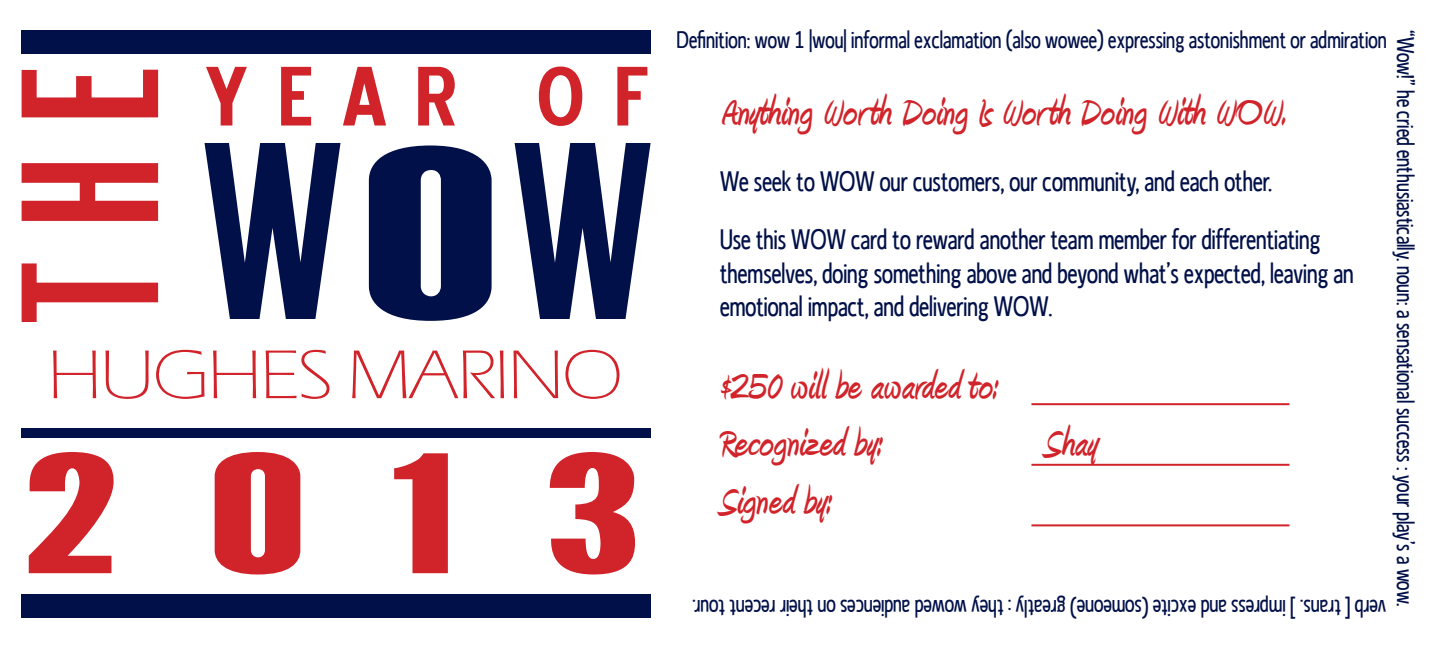
<style>
.page{position:relative;width:1440px;height:648px;background:#fff}
.page>*{position:absolute;margin:0;border:0;box-sizing:border-box;transform-origin:0 0}
.t1{font:700 48px "Amienne";color:#d1232a}
.t2{font:28px/33.6px "Ligurino Condensed";color:#011048}
.t3{font:24px "Ligurino Condensed";color:#011048}
</style>
<div class="page">
<svg style="left:53px;top:350px;width:567px;height:49px"></svg>
<svg style="left:29px;top:452px;width:606px;height:123px"></svg>
<svg style="left:206px;top:67px;width:441px;height:59px"></svg>
<svg style="left:22px;top:70px;width:136px;height:252px"></svg>
<svg style="left:205px;top:143px;width:446px;height:178px;fill:#011048"></svg>
<div style="left:22px;top:30px;width:629px;height:24px;background:#011048"></div>
<div style="left:22px;top:428px;width:629px;height:9px;background:#011048"></div>
<div style="left:22px;top:594px;width:629px;height:24px;background:#011048"></div>
<hr style="left:1031px;top:403px;width:258px;height:2px;background:#d1232a">
<hr style="left:1031px;top:464px;width:258px;height:2px;background:#d1232a">
<hr style="left:1031px;top:524px;width:258px;height:2px;background:#d1232a">
<p class="t3" style="left:677px;top:26px;width:712px">Definition: wow 1 |wou| informal exclamation (also wowee) expressing astonishment or admiration</p>
<p class="t3" style="left:1419px;top:30px;width:578px;rotate:90deg">“Wow!” he cried enthusiastically. noun: a sensational success : your play’s a wow.</p>
<p class="t1" style="left:720px;top:91px;width:568px">Anything Worth Doing Is Worth Doing With WOW.</p>
<p class="t2" style="left:720px;top:164px;width:554px">We seek to WOW our customers, our community, and each other.</p>
<p class="t2" style="left:720px;top:222px;width:635px">Use this WOW card to reward another team member for differentiating themselves, doing something above and beyond what’s expected, leaving an emotional impact, and delivering WOW.</p>
<p class="t1" style="left:720px;top:364px;width:279px">$250 will be awarded to:</p>
<p class="t1" style="left:720px;top:422px;width:163px">Recognized by:</p>
<p class="t1" style="left:1045px;top:422px;width:54px">Shay</p>
<p class="t1" style="left:720px;top:480px;width:113px">Signed by:</p>
<p class="t3" style="left:1386px;top:622px;width:695px;rotate:-180deg">verb [ trans. ] impress and excite (someone) greatly : they wowed audiences on their recent tour.</p>
</div>
